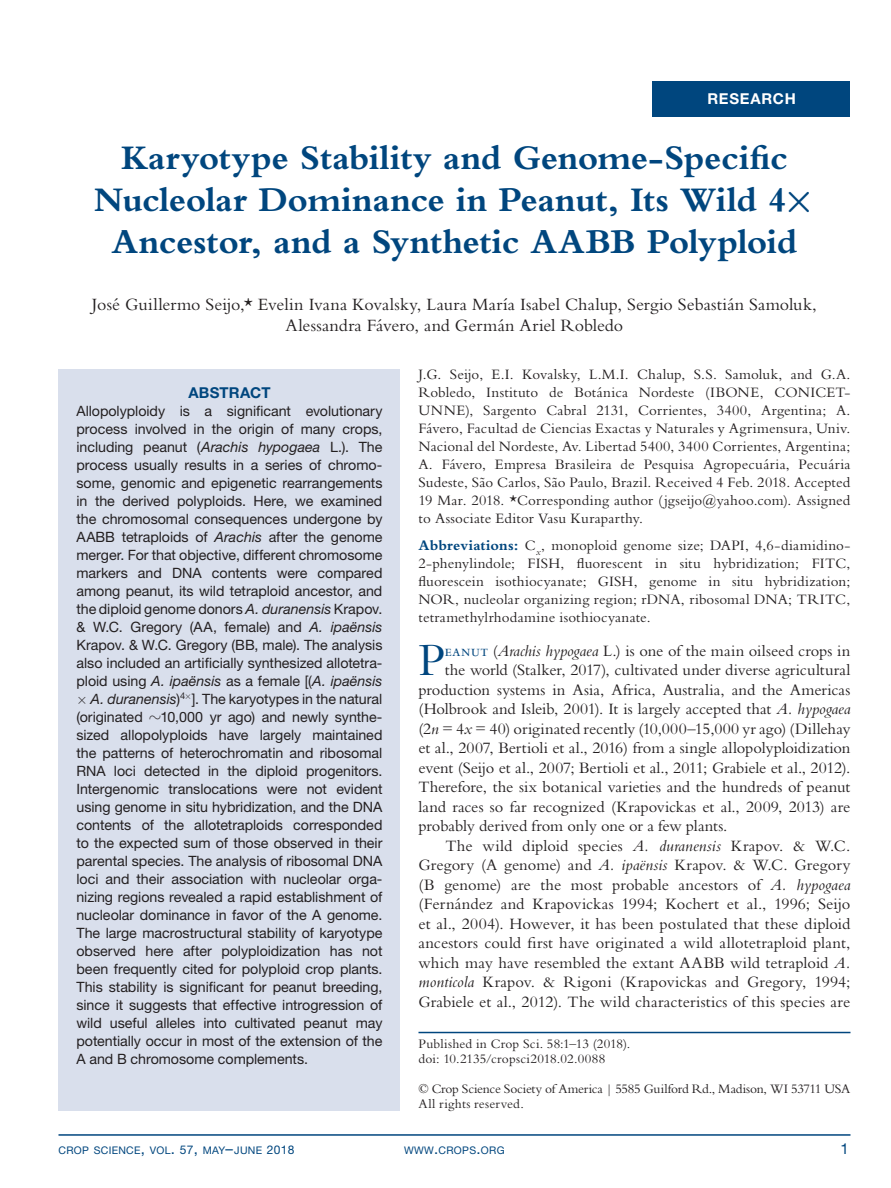
<style>
.page{position:relative;width:891px;height:1188px;background:#fff}
.page>*{position:absolute;margin:0;border:0;box-sizing:border-box;transform-origin:0 0}
.Opener_para{font:47.85px "Bembo Std";color:#00467e}
.Article_Title{font:700 36px/42px "Bembo Std";letter-spacing:-.01em;color:#00467e;text-align:center}
.Authors{font:18px/21px "Bembo Std";letter-spacing:.005em;color:#231f20;text-align:center}
.Opener_para-2{font:16.5px "Bembo Std";letter-spacing:-.005em;color:#231f20}
.Para_Text{font:16.5px/19.5px "Bembo Std";letter-spacing:.005em;color:#231f20;text-align:justify}
.Affiliations{font:15px/18px "Bembo Std";letter-spacing:.01em;color:#231f20;text-align:justify}
.Abbreviations{font:15px/18px "Bembo Std";letter-spacing:.01em;color:#231f20;text-align:justify}
.t1{font:700 15px "Helvetica Neue LT Std";letter-spacing:.05em;color:#fff}
.Abstract_Title{font:700 15px "Helvetica Neue LT Std";letter-spacing:.01em;color:#00467e}
.t2{font:15px "Helvetica Neue LT Std";color:#00467e}
.Abstract{font:14.25px "Helvetica Neue LT Std";letter-spacing:-.005em;color:#231f20}
.doi_paragraph{font:13.5px/15px "Bembo Std";color:#231f20}
.t3{font:10.5px "Helvetica Neue LT Std";letter-spacing:.03em;color:#00467e}
.s1{font-style:italic}
.s2{font-family:"CCP Font"}
.s3{font-weight:700;color:#00467e}
.s4{color:#00467e}
.s5{font-size:15px}
.s6{font-size:12px}
</style>
<div class="page">
<div style="left:58px;top:369px;width:342px;height:741px;background:#d9dfec"></div>
<hr style="left:58px;top:1134px;width:792px;height:2px;background:#00467e">
<div style="left:652px;top:81px;width:198px;height:36px;background:#00467e"></div>
<hr style="left:418px;top:1032px;width:432px;height:1px;background:#00467e">
<p class="t1" style="left:707px;top:90px;width:90px">RESEARCH</p>
<p class="Article_Title" style="left:94px;top:137px;width:705px">Karyotype Stability and Genome-Specific<br>Nucleolar Dominance in Peanut, Its Wild 4<br>Ancestor, and a Synthetic AABB Polyploid</p>
<p class="Authors" style="left:92px;top:294px;width:726px">José Guillermo Seijo,* Evelin Ivana Kovalsky, Laura María Isabel Chalup, Sergio Sebastián Samoluk,<br>Alessandra Fávero, and Germán Ariel Robledo</p>
<p class="Abstract_Title" style="left:188px;top:383px;width:84px">ABSTRACT</p>
<p class="Abstract" style="left:76px;top:402px;width:308px">Allopolyploidy is a significant evolutionary</p>
<p class="Abstract" style="left:76px;top:420px;width:307px">process involved in the origin of many crops,</p>
<p class="Abstract" style="left:76px;top:438px;width:308px">including peanut (<span class="s1">Arachis hypogaea</span> L.). The</p>
<p class="Abstract" style="left:76px;top:456px;width:308px">process usually results in a series of chromo-</p>
<p class="Abstract" style="left:76px;top:474px;width:308px">some, genomic and epigenetic rearrangements</p>
<p class="Abstract" style="left:76px;top:492px;width:307px">in the derived polyploids. Here, we examined</p>
<p class="Abstract" style="left:76px;top:510px;width:308px">the chromosomal consequences undergone by</p>
<p class="Abstract" style="left:76px;top:528px;width:308px">AABB tetraploids of <span class="s1">Arachis</span> after the genome</p>
<p class="Abstract" style="left:76px;top:546px;width:307px">merger. For that objective, different chromosome</p>
<p class="Abstract" style="left:76px;top:564px;width:307px">markers and DNA contents were compared</p>
<p class="Abstract" style="left:76px;top:582px;width:307px">among peanut, its wild tetraploid ancestor, and</p>
<p class="Abstract" style="left:76px;top:600px;width:307px">the diploid genome donors <span class="s1">A. duranensis</span> Krapov.</p>
<p class="Abstract" style="left:76px;top:618px;width:307px">&amp; W.C. Gregory (AA, female) and <span class="s1">A. ipaënsis</span></p>
<p class="Abstract" style="left:76px;top:636px;width:307px">Krapov. &amp; W.C. Gregory (BB, male). The analysis</p>
<p class="Abstract" style="left:76px;top:654px;width:308px">also included an artificially synthesized allotetra-</p>
<p class="Abstract" style="left:76px;top:672px;width:307px">ploid using <span class="s1">A. ipaënsis</span> as a female [(<span class="s1">A. ipaënsis</span></p>
<p class="Abstract" style="left:91px;top:690px;width:293px"><span class="s1">A. duranensis</span>)<sup>4</sup> ]. The karyotypes in the natural</p>
<p class="Abstract" style="left:76px;top:708px;width:308px">(originated <span class="s2">?</span>10,000 yr ago) and newly synthe-</p>
<p class="Abstract" style="left:76px;top:726px;width:307px">sized allopolyploids have largely maintained</p>
<p class="Abstract" style="left:76px;top:744px;width:307px">the patterns of heterochromatin and ribosomal</p>
<p class="Abstract" style="left:76px;top:762px;width:307px">RNA loci detected in the diploid progenitors.</p>
<p class="Abstract" style="left:76px;top:780px;width:308px">Intergenomic translocations were not evident</p>
<p class="Abstract" style="left:76px;top:798px;width:307px">using genome in situ hybridization, and the DNA</p>
<p class="Abstract" style="left:76px;top:816px;width:307px">contents of the allotetraploids corresponded</p>
<p class="Abstract" style="left:76px;top:834px;width:307px">to the expected sum of those observed in their</p>
<p class="Abstract" style="left:76px;top:852px;width:308px">parental species. The analysis of ribosomal DNA</p>
<p class="Abstract" style="left:76px;top:870px;width:308px">loci and their association with nucleolar orga-</p>
<p class="Abstract" style="left:76px;top:888px;width:307px">nizing regions revealed a rapid establishment of</p>
<p class="Abstract" style="left:76px;top:906px;width:307px">nucleolar dominance in favor of the A genome.</p>
<p class="Abstract" style="left:76px;top:924px;width:307px">The large macrostructural stability of karyotype</p>
<p class="Abstract" style="left:76px;top:942px;width:307px">observed here after polyploidization has not</p>
<p class="Abstract" style="left:76px;top:960px;width:308px">been frequently cited for polyploid crop plants.</p>
<p class="Abstract" style="left:76px;top:978px;width:307px">This stability is significant for peanut breeding,</p>
<p class="Abstract" style="left:76px;top:996px;width:307px">since it suggests that effective introgression of</p>
<p class="Abstract" style="left:76px;top:1014px;width:307px">wild useful alleles into cultivated peanut may</p>
<p class="Abstract" style="left:76px;top:1032px;width:307px">potentially occur in most of the extension of the</p>
<p class="Abstract" style="left:76px;top:1050px;width:233px">A and B chromosome complements.</p>
<p class="Affiliations" style="left:418px;top:365px;width:434px">J.G. Seijo, E.I. Kovalsky, L.M.I. Chalup, S.S. Samoluk, and G.A.<br>Robledo, Instituto de Botánica Nordeste (IBONE, CONICET-UNNE), Sargento Cabral 2131, Corrientes, 3400, Argentina; A.<br>Fávero, Facultad de Ciencias Exactas y Naturales y Agrimensura, Univ.<br>Nacional del Nordeste, Av. Libertad 5400, 3400 Corrientes, Argentina; A. Fávero, Empresa Brasileira de Pesquisa Agropecuária, Pecuária Sudeste, São Carlos, São Paulo, Brazil. Received 4 Feb. 2018. Accepted 19 Mar. 2018. *Corresponding author (jgseijo@yahoo.com). Assigned to Associate Editor Vasu Kuraparthy.</p>
<p class="Abbreviations" style="left:418px;top:536px;width:434px"><span class="s3">Abbreviations:</span> C<sub>x</sub>, monoploid genome size; DAPI, 4,6-diamidino-2-phenylindole; FISH, fluorescent in situ hybridization; FITC, fluorescein isothiocyanate; GISH, genome in situ hybridization; NOR, nucleolar organizing region; rDNA, ribosomal DNA; TRITC, tetramethylrhodamine isothiocyanate.</p>
<p class="Opener_para" style="left:418px;top:632px;width:28px">P</p>
<p class="Opener_para-2" style="left:445px;top:641px;width:407px"><span class="s4">eanut</span> (<span class="s1">Arachis hypogaea</span> L.) is one of the main oilseed crops in</p>
<p class="Opener_para-2" style="left:445px;top:660px;width:407px">the world (Stalker, 2017), cultivated under diverse agricultural</p>
<p class="Opener_para-2" style="left:418px;top:680px;width:433px">production systems in Asia, Africa, Australia, and the Americas</p>
<p class="Opener_para-2" style="left:418px;top:699px;width:433px">(Holbrook and Isleib, 2001). It is largely accepted that <span class="s1">A. hypogaea</span></p>
<p class="Opener_para-2" style="left:418px;top:719px;width:433px">(2<span class="s1">n</span> = 4<span class="s1">x</span> = 40) originated recently (10,000–15,000 yr ago) (Dillehay</p>
<p class="Opener_para-2" style="left:418px;top:738px;width:434px">et al., 2007, Bertioli et al., 2016) from a single allopolyploidization</p>
<p class="Opener_para-2" style="left:418px;top:758px;width:434px">event (Seijo et al., 2007; Bertioli et al., 2011; Grabiele et al., 2012).</p>
<p class="Opener_para-2" style="left:418px;top:777px;width:433px">Therefore, the six botanical varieties and the hundreds of peanut</p>
<p class="Opener_para-2" style="left:418px;top:797px;width:433px">land races so far recognized (Krapovickas et al., 2009, 2013) are</p>
<p class="Opener_para-2" style="left:418px;top:816px;width:311px">probably derived from only one or a few plants.</p>
<p class="Para_Text" style="left:418px;top:835px;width:433px;text-indent:27px">The wild diploid species <span class="s1">A. duranensis</span> Krapov. &amp; W.C.<br>Gregory (A genome) and <span class="s1">A. ipaënsis</span> Krapov. &amp; W.C. Gregory (B genome) are the most probable ancestors of <span class="s1">A. hypogaea </span>(Fernández and Krapovickas 1994; Kochert et al., 1996; Seijo et al., 2004). However, it has been postulated that these diploid ancestors could first have originated a wild allotetraploid plant, which may have resembled the extant AABB wild tetraploid <span class="s1">A. monticola</span> Krapov. &amp; Rigoni (Krapovickas and Gregory, 1994; Grabiele et al., 2012). The wild characteristics of this species are</p>
<p class="doi_paragraph" style="left:418px;top:1036px;width:213px">Published in Crop Sci. 58:1–13 (2018). doi: 10.2135/cropsci2018.02.0088</p>
<p class="doi_paragraph" style="left:418px;top:1081px;width:433px">© Crop Science Society of America | 5585 Guilford Rd., Madison, WI 53711 USA<br>All rights reserved.</p>
<p class="t3" style="left:58px;top:1144px;width:237px">CROP SCIENCE<span class="s5">,</span> VOL<span class="s5">.</span> <span class="s6">57</span><span class="s5">,</span> MAY<span class="s5">–</span>JUNE <span class="s6">2018</span></p>
<p class="t3" style="left:404px;top:1144px;width:102px">WWW<span class="s5">.</span>CROPS<span class="s5">.</span>ORG</p>
<p class="t2" style="left:841px;top:1139px;width:10px">1</p>
</div>
